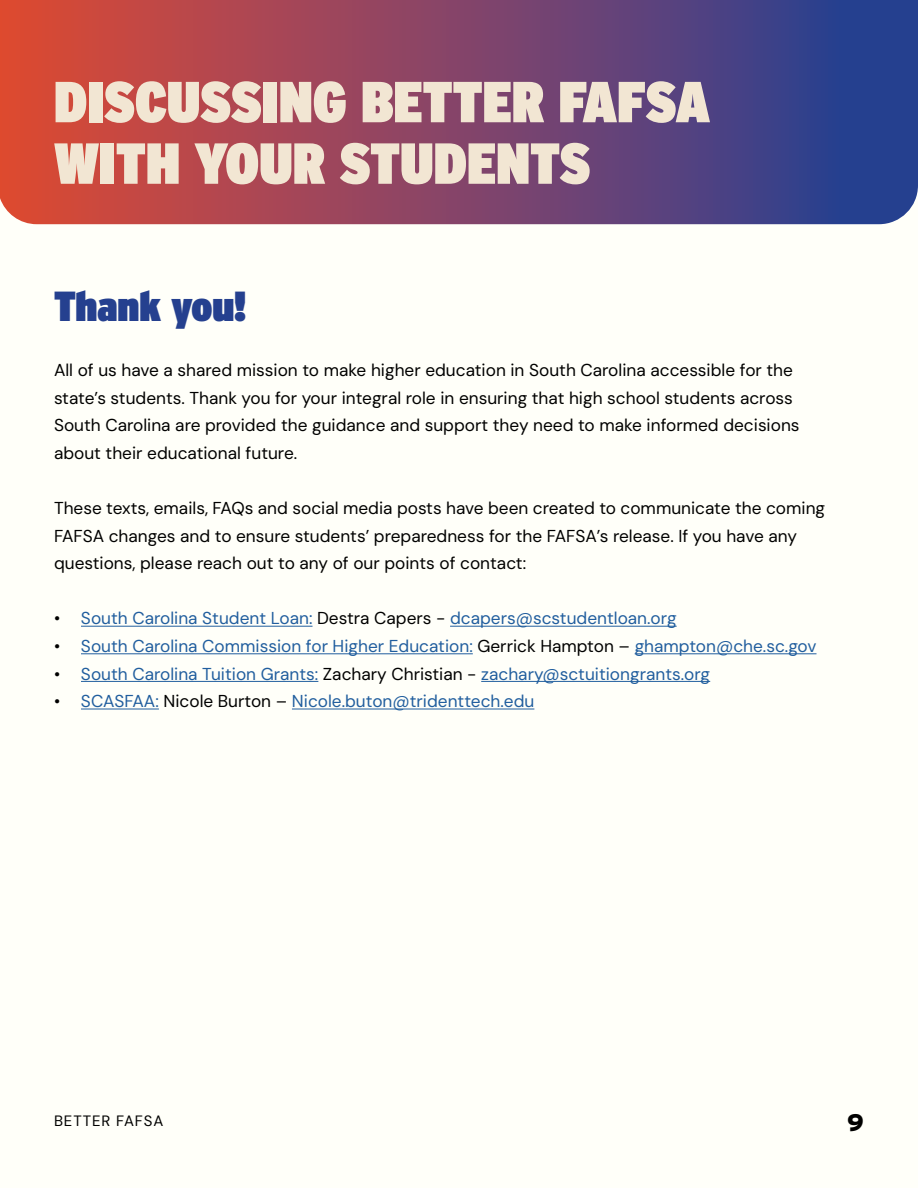
<style>
.page{position:relative;width:918px;height:1188px;background:#fffff9}
.page>*{position:absolute;margin:0;border:0;box-sizing:border-box;transform-origin:0 0}
.t1{font:900 57.75px/61.5px "Interstate Condensed";color:#f2e6d3}
.t2{font:900 42px "Interstate Condensed";color:#25408f}
.t3{font:900 24px "Interstate";color:#000}
.t4{font:17.25px/27.6px "DM Sans 9 pt";color:#000}
.t5{font:17.25px "DM Sans 9 pt";color:#215e9e}
.t6{font:15px "DM Sans 9 pt";letter-spacing:.06em;color:#000}
.s1{color:#000}
</style>
<div class="page">
<svg style="left:0;top:0;width:918px;height:224px;background:#864565"></svg>
<hr style="left:81px;top:626px;width:232px;height:1px;background:#215e9e">
<hr style="left:450px;top:626px;width:227px;height:1px;background:#215e9e">
<hr style="left:81px;top:653px;width:392px;height:1px;background:#215e9e">
<hr style="left:635px;top:653px;width:182px;height:1px;background:#215e9e">
<hr style="left:81px;top:681px;width:237px;height:1px;background:#215e9e">
<hr style="left:481px;top:681px;width:229px;height:1px;background:#215e9e">
<hr style="left:81px;top:709px;width:78px;height:1px;background:#215e9e">
<hr style="left:292px;top:709px;width:242px;height:1px;background:#215e9e">
<h1 class="t1" style="left:54px;top:70px;width:658px">DISCUSSING BETTER FAFSA<br>WITH YOUR STUDENTS</h1>
<h2 class="t2" style="left:54px;top:282px;width:194px">Thank you!</h2>
<p class="t4" style="left:54px;top:356px;width:747px">All of us have a shared mission to make higher education in South Carolina accessible for the state’s students. Thank you for your integral role in ensuring that high school students across South Carolina are provided the guidance and support they need to make informed decisions about their educational future.</p>
<p class="t4" style="left:54px;top:494px;width:773px">These texts, emails, FAQs and social media posts have been created to communicate the coming<br>FAFSA changes and to ensure students’ preparedness for the FAFSA’s release. If you have any questions, please reach out to any of our points of contact:</p>
<p class="t5" style="left:54px;top:608px;width:624px"><span class="s1">•</span> South Carolina Student Loan: <span class="s1">Destra Capers -</span> dcapers@scstudentloan.org</p>
<p class="t5" style="left:54px;top:635px;width:764px"><span class="s1">•</span> South Carolina Commission for Higher Education: <span class="s1">Gerrick Hampton –</span> ghampton@che.sc.gov</p>
<p class="t5" style="left:54px;top:663px;width:658px"><span class="s1">•</span> South Carolina Tuition Grants: <span class="s1">Zachary Christian -</span> zachary@sctuitiongrants.org</p>
<p class="t5" style="left:54px;top:691px;width:482px"><span class="s1">•</span> SCASFAA: <span class="s1">Nicole Burton –</span> Nicole.buton@tridenttech.edu</p>
<p class="t6" style="left:54px;top:1112px;width:111px">BETTER FAFSA</p>
<h3 class="t3" style="left:847px;top:1108px;width:18px">9</h3>
</div>
